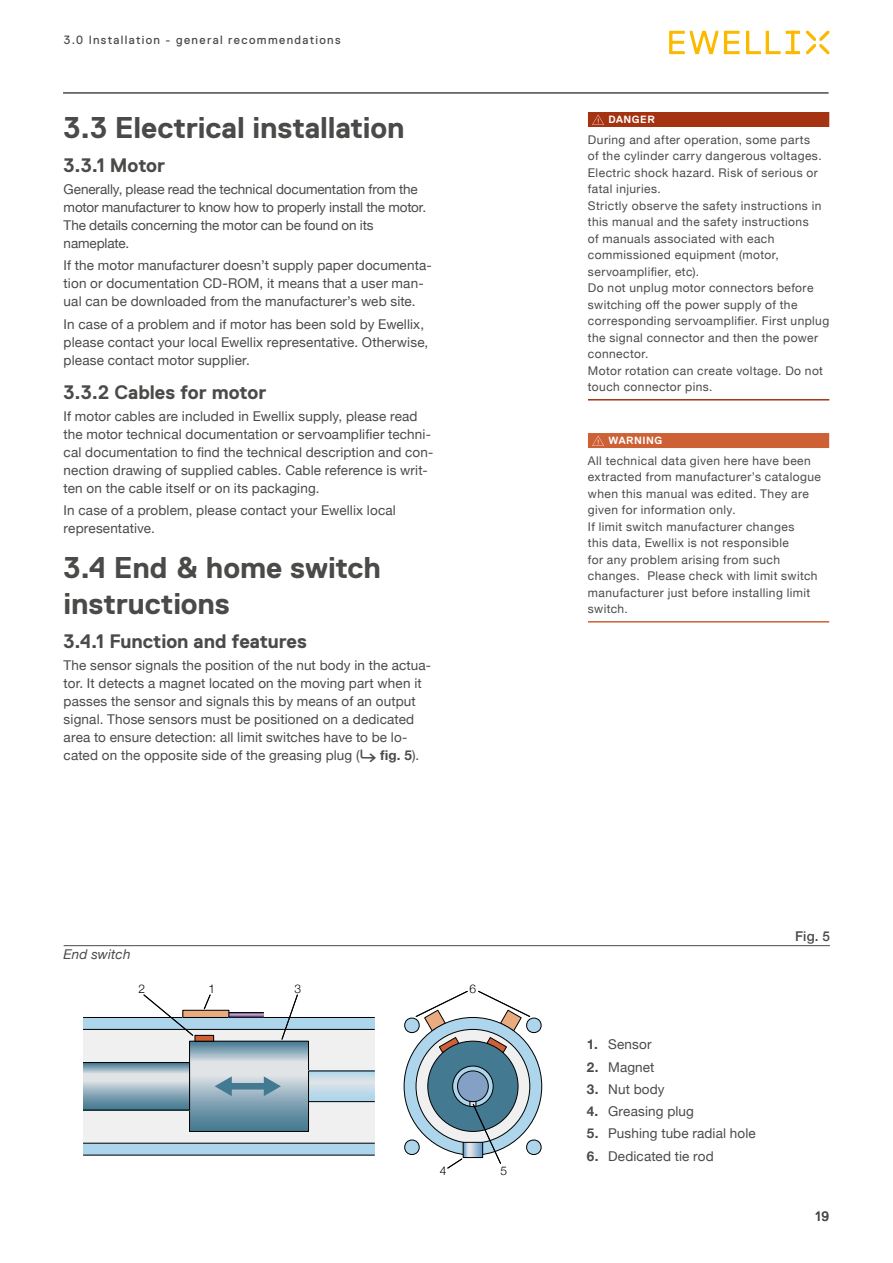
<style>
.page{position:relative;width:893px;height:1263px;background:#fff}
.page>*{position:absolute;margin:0;border:0;box-sizing:border-box;transform-origin:0 0}
.t1{font:700 30px/36px "Replica Std";letter-spacing:-.005em;color:#4a4a49}
.t2{font:700 19.5px "Replica Std";letter-spacing:-.005em;color:#4a4a49}
.t3{font:13.5px/18px "Helvetica Neue";letter-spacing:.01em;color:#4a4a49}
.t4{font:13.5px/18px "Helvetica Neue";letter-spacing:-.01em;color:#4a4a49}
.t5{font:italic 13.5px "Helvetica Neue";letter-spacing:.005em;color:#4a4a49}
.t6{font:500 13.5px "Helvetica Neue";color:#4a4a49}
.t7{font:13.5px "Replica Std";color:#4a4a49}
.t8{font:12px/16.5px "Helvetica Neue";letter-spacing:.035em;color:#4a4a49}
.t9{font:12px "Replica Std";letter-spacing:.11em;color:#4a4a49}
.t10{font:300 12px "Helvetica Neue";color:#000}
.t11{font:700 10.5px "Replica Std";letter-spacing:.045em;color:#fff}
.s1{font-weight:700}
</style>
<div class="page">
<svg style="left:669px;top:31px;width:131px;height:23px"></svg>
<svg style="left:806px;top:31px;width:23px;height:23px"></svg>
<hr style="left:63px;top:93px;width:765px;height:1px;background:#4a4a49">
<div style="left:83px;top:1029px;width:292px;height:114px;background:#f0f0f0"></div>
<svg style="left:404px;top:1017px;width:138px;height:138px;background:#9dc2d6"></svg>
<svg style="left:416px;top:1029px;width:114px;height:114px;fill:#f0f0f0"></svg>
<svg style="left:191px;top:1043px;width:116px;height:87px"></svg>
<div style="left:189px;top:1041px;width:120px;height:91px;border:1px solid #000"></div>
<svg style="left:85px;top:1064px;width:103px;height:44px"></svg>
<div style="left:83px;top:1062px;width:107px;height:48px;border:1px solid #000"></div>
<svg style="left:310px;top:1072px;width:63px;height:28px;background:#c6dce9"></svg>
<div style="left:308px;top:1070px;width:67px;height:32px;border:1px solid #000"></div>
<div style="left:83px;top:1017px;width:292px;height:12px;background:#add5eb"></div>
<hr style="left:83px;top:1029px;width:292px;height:1px;background:#000">
<hr style="left:83px;top:1017px;width:292px;height:1px;background:#000">
<div style="left:83px;top:1143px;width:292px;height:12px;background:#add5eb"></div>
<hr style="left:83px;top:1155px;width:292px;height:1px;background:#000">
<hr style="left:83px;top:1143px;width:292px;height:1px;background:#000">
<div style="left:195px;top:1035px;width:19px;height:6px;background:#cd6035"></div>
<div style="left:195px;top:1035px;width:19px;height:6px;border:1px solid #000"></div>
<div style="left:183px;top:1010px;width:46px;height:7px;background:#e9ac80"></div>
<div style="left:183px;top:1010px;width:46px;height:8px;border:1px solid #000"></div>
<div style="left:229px;top:1012px;width:35px;height:5px;background:#b4a2c5"></div>
<div style="left:229px;top:1012px;width:35px;height:5px;border:1px solid #000"></div>
<div style="left:428px;top:1041px;width:90px;height:90px;background:#447a91;border-radius:50%"></div>
<svg style="left:453px;top:1066px;width:40px;height:40px"></svg>
<div style="left:452px;top:1066px;width:41px;height:41px;border:1px solid #000;border-radius:50%"></div>
<svg style="left:458px;top:1071px;width:30px;height:31px"></svg>
<div style="left:457px;top:1070px;width:32px;height:32px;border:1px solid #000;border-radius:50%"></div>
<svg style="left:215px;top:1076px;width:66px;height:20px"></svg>
<svg style="left:465px;top:1144px;width:4px;height:12px"></svg>
<div style="left:463px;top:1142px;width:20px;height:16px;border:1px solid #000"></div>
<svg style="left:404px;top:1139px;width:16px;height:16px"></svg>
<svg style="left:526px;top:1139px;width:16px;height:16px"></svg>
<svg style="left:404px;top:990px;width:64px;height:63px"></svg>
<svg style="left:281px;top:994px;width:17px;height:46px"></svg>
<svg style="left:203px;top:994px;width:8px;height:16px"></svg>
<svg style="left:143px;top:994px;width:51px;height:42px"></svg>
<svg style="left:447px;top:1158px;width:16px;height:11px"></svg>
<svg style="left:469px;top:1101px;width:32px;height:63px"></svg>
<svg style="left:478px;top:990px;width:64px;height:63px"></svg>
<hr style="left:64px;top:945px;width:766px;height:1px;background:#4a4a49">
<div style="left:588px;top:112px;width:241px;height:15px;background:#a53311"></div>
<hr style="left:588px;top:399px;width:241px;height:1px;background:#a53311">
<svg style="left:592px;top:115px;width:12px;height:10px"></svg>
<div style="left:588px;top:433px;width:241px;height:15px;background:#cd6035"></div>
<hr style="left:588px;top:621px;width:241px;height:1px;background:#cd6035">
<svg style="left:592px;top:436px;width:12px;height:10px"></svg>
<p class="t9" style="left:64px;top:34px;width:278px">3.0 Installation - general recommendations</p>
<h1 class="t1" style="left:64px;top:110px;width:343px">3.3 Electrical installation</h1>
<h2 class="t2" style="left:64px;top:154px;width:103px">3.3.1 Motor</h2>
<p class="t4" style="left:64px;top:181px;width:364px">Generally, please read the technical documentation from the motor manufacturer to know how to properly install the motor.<br>The details concerning the motor can be found on its nameplate.</p>
<p class="t3" style="left:64px;top:257px;width:370px">If the motor manufacturer doesn’t supply paper documenta&shy;tion or documentation CD-ROM, it means that a user man&shy;ual can be downloaded from the manufacturer’s web site.</p>
<p class="t3" style="left:64px;top:316px;width:366px">In case of a problem and if motor has been sold by Ewellix, please contact your local Ewellix representative. Otherwise, please contact motor supplier.</p>
<h2 class="t2" style="left:64px;top:381px;width:204px">3.3.2 Cables for motor</h2>
<p class="t3" style="left:64px;top:408px;width:371px">If motor cables are included in Ewellix supply, please read the motor technical documentation or servoamplifier techni&shy;cal documentation to find the technical description and con&shy;nection drawing of supplied cables. Cable reference is writ&shy;ten on the cable itself or on its packaging.</p>
<p class="t3" style="left:64px;top:502px;width:334px">In case of a problem, please contact your Ewellix local representative.</p>
<h1 class="t1" style="left:64px;top:550px;width:319px">3.4 End &amp; home switch instructions</h1>
<h2 class="t2" style="left:64px;top:630px;width:245px">3.4.1 Function and features</h2>
<p class="t3" style="left:64px;top:657px;width:369px">The sensor signals the position of the nut body in the actua&shy;tor. It detects a magnet located on the moving part when it passes the sensor and signals this by means of an output signal. Those sensors must be positioned on a dedicated area to ensure detection: all limit switches have to be lo&shy;cated on the opposite side of the greasing plug (<span class="s1">⮑ fig. 5</span>).</p>
<p class="t5" style="left:64px;top:944px;width:68px">End switch</p>
<p class="t10" style="left:138px;top:978px;width:8px">2</p>
<p class="t10" style="left:208px;top:978px;width:8px">1</p>
<p class="t10" style="left:294px;top:978px;width:8px">3</p>
<p class="t10" style="left:470px;top:978px;width:8px">6</p>
<p class="t10" style="left:440px;top:1161px;width:8px">4</p>
<p class="t10" style="left:501px;top:1161px;width:8px">5</p>
<p class="t11" style="left:609px;top:113px;width:48px">DANGER</p>
<p class="t8" style="left:588px;top:132px;width:243px">During and after operation, some parts<br>of the cylinder carry dangerous voltages.<br>Electric shock hazard. Risk of serious or fatal injuries.<br>Strictly observe the safety instructions in this manual and the safety instructions<br>of manuals associated with each commissioned equipment (motor, servoamplifier, etc).<br>Do not unplug motor connectors before switching off the power supply of the corresponding servoamplifier. First unplug the signal connector and then the power connector.<br>Motor rotation can create voltage. Do not touch connector pins.</p>
<p class="t11" style="left:609px;top:434px;width:55px">WARNING</p>
<p class="t8" style="left:588px;top:453px;width:235px">All technical data given here have been extracted from manufacturer’s catalogue when this manual was edited. They are given for information only.<br>If limit switch manufacturer changes<br>this data, Ewellix is not responsible<br>for any problem arising from such changes. Please check with limit switch manufacturer just before installing limit switch.</p>
<p class="t3" style="left:587px;top:1036px;width:66px"><span class="s1">1.</span> Sensor</p>
<p class="t3" style="left:587px;top:1059px;width:69px"><span class="s1">2.</span> Magnet</p>
<p class="t3" style="left:587px;top:1081px;width:79px"><span class="s1">3.</span> Nut body</p>
<p class="t3" style="left:587px;top:1103px;width:109px"><span class="s1">4.</span> Greasing plug</p>
<p class="t3" style="left:587px;top:1125px;width:170px"><span class="s1">5.</span> Pushing tube radial hole</p>
<p class="t3" style="left:587px;top:1147px;width:128px"><span class="s1">6.</span> Dedicated tie rod</p>
<p class="t6" style="left:795px;top:925px;width:36px">Fig. 5</p>
<p class="t7" style="left:815px;top:1209px;width:15px">19</p>
</div>
